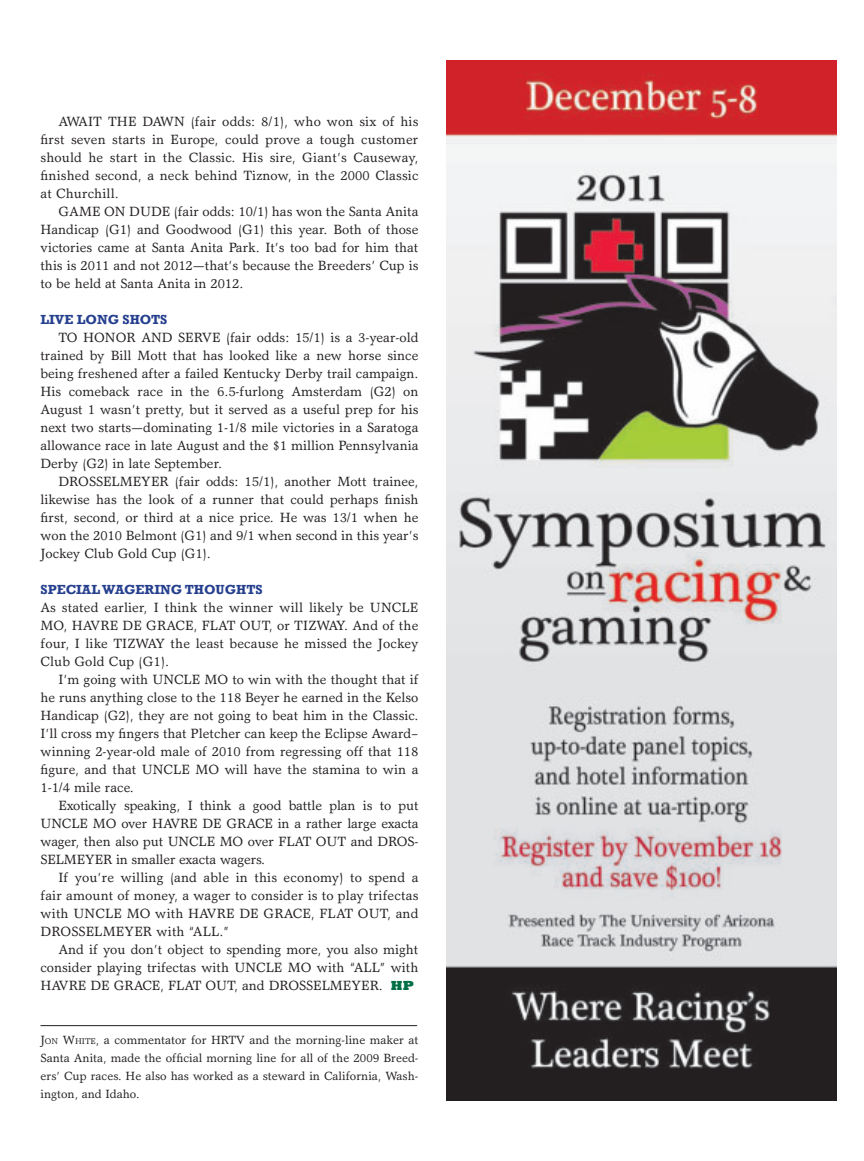
<style>
.page{position:relative;width:864px;height:1161px;background:#fff}
.page>*{position:absolute;margin:0;border:0;box-sizing:border-box;transform-origin:0 0}
.body_text{font:13.5px/18px "Garth Graphic";color:#231f20;text-align:justify}
.subhead{font:700 13.5px "Rockwell";color:#253f8e}
.body_text-2{font:12px/18px "Garth Graphic";color:#231f20;text-align:justify}
.s1{font-family:"Rockwell";font-weight:800;color:#016f45}
.s2{font-style:inherit}
.s3{font-size:8.4px}
</style>
<div class="page">
<hr style="left:40px;top:1025px;width:377px;height:1px;background:#231f20">
<img style="left:447px;top:60px;width:390px;height:1041px">
<p class="body_text" style="left:40px;top:112px;width:380px;text-indent:18px">AWAIT THE DAWN (fair odds: 8/1), who won six of his first seven starts in Europe, could prove a tough customer should he start in the Classic. His sire, Giant’s Causeway, finished second, a neck behind Tiznow, in the 2000 Classic at Churchill.</p>
<p class="body_text" style="left:40px;top:202px;width:379px;text-indent:18px">GAME ON DUDE (fair odds: 10/1) has won the Santa Anita Handicap (G1) and Goodwood (G1) this year. Both of those victories came at Santa Anita Park. It’s too bad for him that this is 2011 and not 2012—that’s because the Breeders’ Cup is to be held at Santa Anita in 2012.</p>
<p class="subhead" style="left:40px;top:311px;width:128px">LIVE LONG SHOTS</p>
<p class="body_text" style="left:40px;top:328px;width:380px;text-indent:18px">TO HONOR AND SERVE (fair odds: 15/1) is a 3-year-old trained by Bill Mott that has looked like a new horse since being freshened after a failed Kentucky Derby trail campaign.<br>His comeback race in the 6.5-furlong Amsterdam (G2) on August 1 wasn’t pretty, but it served as a useful prep for his next two starts—dominating 1-1/8 mile victories in a Saratoga allowance race in late August and the $1 million Pennsylvania Derby (G2) in late September.</p>
<p class="body_text" style="left:40px;top:472px;width:380px;text-indent:18px">DROSSELMEYER (fair odds: 15/1), another Mott trainee, likewise has the look of a runner that could perhaps finish first, second, or third at a nice price. He was 13/1 when he won the 2010 Belmont (G1) and 9/1 when second in this year’s Jockey Club Gold Cup (G1).</p>
<p class="subhead" style="left:40px;top:581px;width:224px">SPECIAL WAGERING THOUGHTS</p>
<p class="body_text" style="left:40px;top:598px;width:380px">As stated earlier, I think the winner will likely be UNCLE MO, HAVRE DE GRACE, FLAT OUT, or TIZWAY. And of the four, I like TIZWAY the least because he missed the Jockey Club Gold Cup (G1).</p>
<p class="body_text" style="left:40px;top:670px;width:380px;text-indent:18px">I’m going with UNCLE MO to win with the thought that if he runs anything close to the 118 Beyer he earned in the Kelso Handicap (G2), they are not going to beat him in the Classic.<br>I’ll cross my fingers that Pletcher can keep the Eclipse Award– winning 2-year-old male of 2010 from regressing off that 118 figure, and that UNCLE MO will have the stamina to win a 1-1/4 mile race.</p>
<p class="body_text" style="left:40px;top:796px;width:379px;text-indent:18px">Exotically speaking, I think a good battle plan is to put UNCLE MO over HAVRE DE GRACE in a rather large exacta wager, then also put UNCLE MO over FLAT OUT and DROS-SELMEYER in smaller exacta wagers.</p>
<p class="body_text" style="left:40px;top:868px;width:380px;text-indent:18px">If you’re willing (and able in this economy) to spend a fair amount of money, a wager to consider is to play trifectas with UNCLE MO with HAVRE DE GRACE, FLAT OUT, and DROSSELMEYER with “ALL.”</p>
<p class="body_text" style="left:40px;top:940px;width:379px;text-indent:18px">And if you don’t object to spending more, you also might consider playing trifectas with UNCLE MO with “ALL” with HAVRE DE GRACE, FLAT OUT, and DROSSELMEYER. <span class="s1">HP</span></p>
<p class="body_text-2" style="left:40px;top:1031px;width:380px"><span class="s2">J</span><span class="s3">ON</span> <span class="s2">W</span><span class="s3">HITE</span>, a commentator for HRTV and the morning-line maker at Santa Anita, made the official morning line for all of the 2009 Breed&shy;ers’ Cup races. He also has worked as a steward in California, Wash&shy;ington, and Idaho.</p>
</div>
